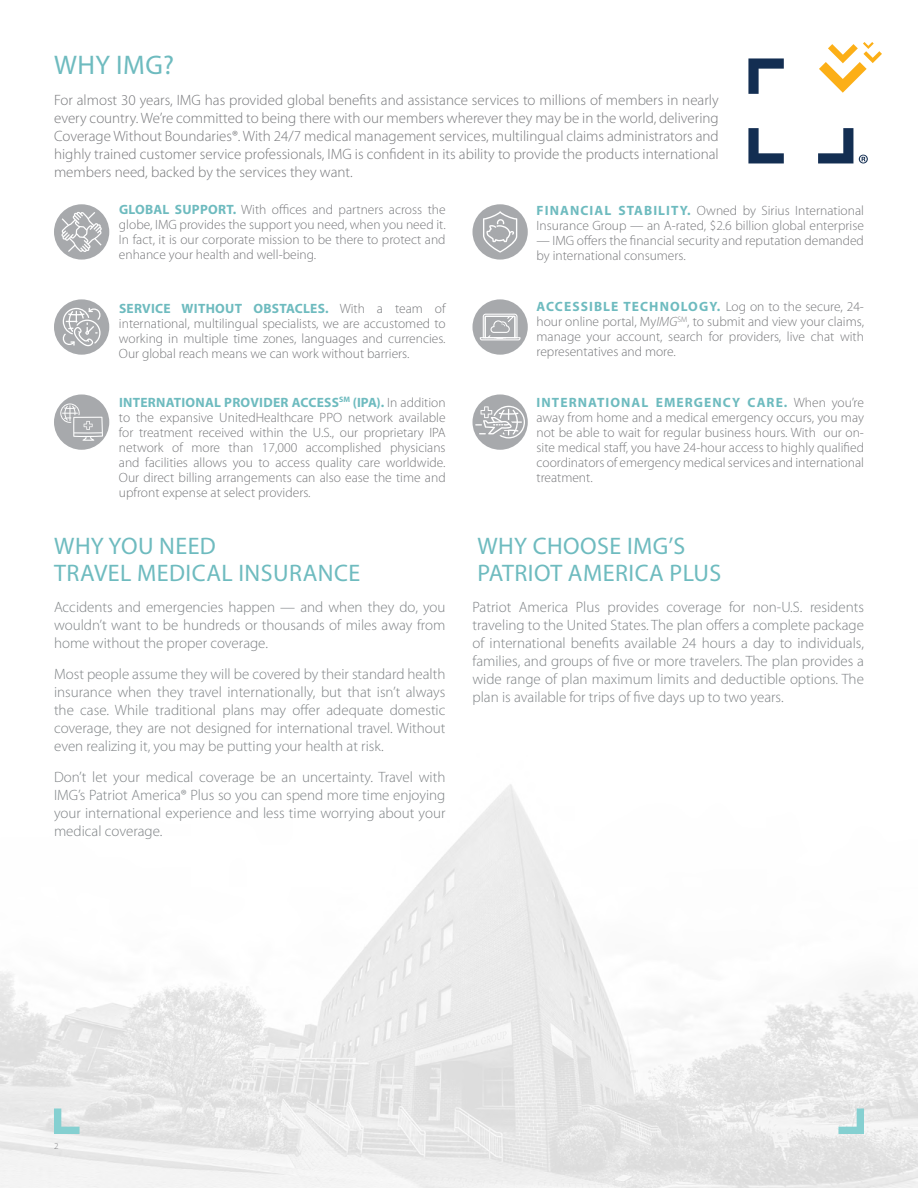
<style>
.page{position:relative;width:918px;height:1188px;background:#fff}
.page>*{position:absolute;margin:0;border:0;box-sizing:border-box;transform-origin:0 0}
.t1{font:27px "Myriad Pro";letter-spacing:.02em;color:#6ebbbf}
.t2{font:24px/27px "Myriad Pro";letter-spacing:.02em;color:#6ebbbf}
.t3{font:300 15px/18px "Myriad Pro";color:#7e8285;text-align:justify}
.t4{font:300 15px/18px "Myriad Pro";color:#77787b;text-align:justify}
.t5{font:300 13.5px/15px "Myriad Pro";color:#77787b;text-align:justify}
.t6{font:300 9px "Myriad Pro";color:#77787b}
.s1{font-weight:700;color:#6ebbbf}
.s2{font-style:italic}
</style>
<div class="page">
<img style="left:0;top:784px;width:918px;height:404px">
<div style="left:473px;top:299px;width:55px;height:56px;background:#a7a9ac;border-radius:50%"></div>
<svg style="left:480px;top:314px;width:41px;height:26px"></svg>
<div style="left:473px;top:394px;width:55px;height:56px;background:#a7a9ac;border-radius:50%"></div>
<svg style="left:475px;top:406px;width:50px;height:32px"></svg>
<div style="left:473px;top:204px;width:55px;height:56px;background:#a7a9ac;border-radius:50%"></div>
<svg style="left:483px;top:211px;width:34px;height:42px"></svg>
<div style="left:54px;top:299px;width:55px;height:56px;background:#a7a9ac;border-radius:50%"></div>
<svg style="left:62px;top:308px;width:39px;height:38px"></svg>
<div style="left:54px;top:394px;width:55px;height:56px;background:#a7a9ac;border-radius:50%"></div>
<svg style="left:60px;top:404px;width:43px;height:37px"></svg>
<div style="left:54px;top:204px;width:55px;height:56px;background:#a7a9ac;border-radius:50%"></div>
<svg style="left:62px;top:212px;width:40px;height:40px"></svg>
<svg style="left:819px;top:42px;width:63px;height:51px"></svg>
<svg style="left:748px;top:58px;width:36px;height:36px"></svg>
<svg style="left:748px;top:128px;width:36px;height:35px"></svg>
<svg style="left:818px;top:128px;width:35px;height:35px"></svg>
<svg style="left:859px;top:155px;width:9px;height:8px"></svg>
<svg style="left:54px;top:1108px;width:26px;height:26px"></svg>
<svg style="left:838px;top:1108px;width:26px;height:26px"></svg>
<h1 class="t1" style="left:54px;top:49px;width:121px">WHY IMG?</h1>
<p class="t4" style="left:54px;top:92px;width:666px">For almost 30 years, IMG has provided global benefits and assistance services to millions of members in nearly every country. We’re committed to being there with our members wherever they may be in the world, delivering Coverage Without Boundaries®. With 24/7 medical management services, multilingual claims administrators and highly trained customer service professionals, IMG is confident in its ability to provide the products international members need, backed by the services they want.</p>
<p class="t5" style="left:537px;top:203px;width:329px"><span class="s1">FINANCIAL STABILITY.</span> Owned by Sirius International<br>Insurance Group — an A-rated, $2.6 billion global enterprise</p>
<p class="t5" style="left:537px;top:233px;width:329px">— IMG offers the financial security and reputation demanded by international consumers.</p>
<p class="t5" style="left:537px;top:299px;width:329px"><span class="s1">ACCESSIBLE TECHNOLOGY.</span> Log on to the secure, 24- hour online portal, My<span class="s2">IMG</span><sup>SM</sup>, to submit and view your claims, manage your account, search for providers, live chat with representatives and more.</p>
<p class="t5" style="left:537px;top:396px;width:329px"><span class="s1">INTERNATIONAL EMERGENCY CARE.</span> When you’re away from home and a medical emergency occurs, you may not be able to wait for regular business hours. With our on&shy;site medical staff, you have 24-hour access to highly qualified coordinators of emergency medical services and international treatment.</p>
<p class="t5" style="left:119px;top:203px;width:328px"><span class="s1">GLOBAL SUPPORT.</span> With offices and partners across the globe, IMG provides the support you need, when you need it.<br>In fact, it is our corporate mission to be there to protect and enhance your health and well-being.</p>
<p class="t5" style="left:119px;top:301px;width:328px"><span class="s1">SERVICE WITHOUT OBSTACLES.</span> With a team of international, multilingual specialists, we are accustomed to working in multiple time zones, languages and currencies.<br>Our global reach means we can work without barriers.</p>
<p class="t5" style="left:119px;top:395px;width:328px"><span class="s1">INTERNATIONAL PROVIDER ACCESS</span><sup>SM</sup> <span class="s1">(IPA).</span> In addition to the expansive UnitedHealthcare PPO network available for treatment received within the U.S., our proprietary IPA network of more than 17,000 accomplished physicians and facilities allows you to access quality care worldwide.<br>Our direct billing arrangements can also ease the time and upfront expense at select providers.</p>
<h2 class="t2" style="left:54px;top:532px;width:308px">WHY YOU NEED<br>TRAVEL MEDICAL INSURANCE</h2>
<p class="t3" style="left:54px;top:598px;width:393px">Accidents and emergencies happen — and when they do, you wouldn’t want to be hundreds or thousands of miles away from home without the proper coverage.</p>
<p class="t3" style="left:54px;top:665px;width:393px">Most people assume they will be covered by their standard health insurance when they travel internationally, but that isn’t always the case. While traditional plans may offer adequate domestic coverage, they are not designed for international travel. Without even realizing it, you may be putting your health at risk.</p>
<p class="t3" style="left:54px;top:768px;width:393px">Don’t let your medical coverage be an uncertainty. Travel with IMG’s Patriot America® Plus so you can spend more time enjoying your international experience and less time worrying about your medical coverage.</p>
<h2 class="t2" style="left:477px;top:532px;width:246px">WHY CHOOSE IMG’S<br>PATRIOT AMERICA PLUS</h2>
<p class="t3" style="left:472px;top:598px;width:393px">Patriot America Plus provides coverage for non-U.S. residents traveling to the United States. The plan offers a complete package of international benefits available 24 hours a day to individuals, families, and groups of five or more travelers. The plan provides a wide range of plan maximum limits and deductible options. The plan is available for trips of five days up to two years.</p>
<p class="t6" style="left:54px;top:1141px;width:6px">2</p>
</div>
